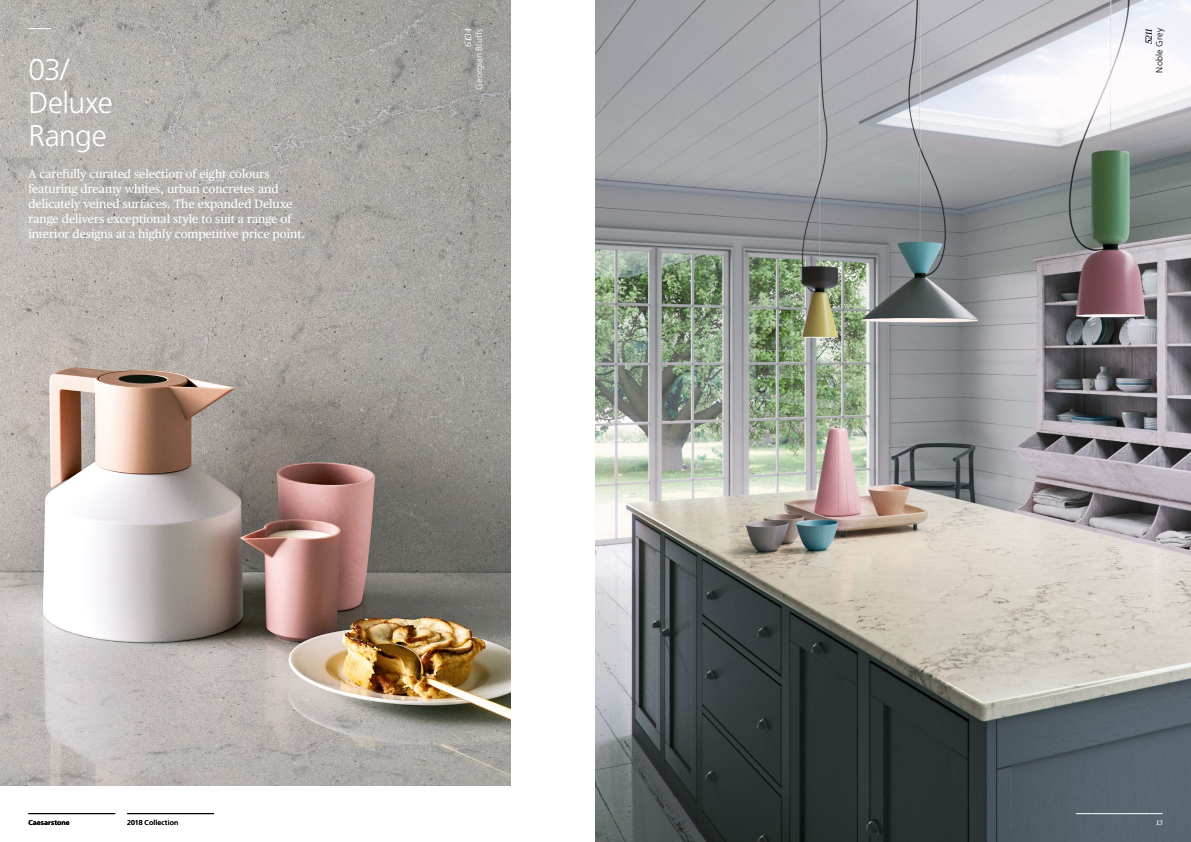
<style>
.page{position:relative;width:1191px;height:842px;background:#fff}
.page>*{position:absolute;margin:0;border:0;box-sizing:border-box;transform-origin:0 0}
.t1{font:300 30px/33px "Frutiger LT Std";letter-spacing:-.015em;color:#fff}
.t2{font:12px/15px "Publico Text";color:#fff}
.t3{font:300 9px "Frutiger LT Std";letter-spacing:.015em;color:#fff}
.t4{font:300 9px "Frutiger LT Std";letter-spacing:.015em;color:#000}
.t5{font:italic 9px "Publico Text";color:#fff}
.t6{font:italic 9px "Publico Text";color:#000}
.t7{font:7px "Frutiger LT Std";letter-spacing:.015em;color:#000}
.t8{font:700 7px "Frutiger LT Std";letter-spacing:.02em;color:#000}
.t9{font:italic 7px "Publico Text";color:#fff}
</style>
<div class="page">
<img style="left:0;top:0;width:510px;height:785px">
<svg style="left:28px;top:28px;width:23px;height:1px"></svg>
<img style="left:595px;top:0;width:596px;height:842px">
<hr style="left:1075px;top:813px;width:87px;height:1px;background:#fff">
<hr style="left:127px;top:813px;width:87px;height:1px;background:#000">
<hr style="left:28px;top:813px;width:87px;height:1px;background:#000">
<h1 class="t1" style="left:28px;top:53px;width:86px">03/<br>Deluxe<br>Range</h1>
<p class="t2" style="left:28px;top:166px;width:278px">A carefully curated selection of eight colours featuring dreamy whites, urban concretes and delicately veined surfaces. The expanded Deluxe range delivers exceptional style to suit a range of interior designs at a highly competitive price point.</p>
<p class="t5" style="left:461px;top:47px;width:20px;rotate:-90deg">6134</p>
<p class="t3" style="left:474px;top:90px;width:63px;rotate:-90deg">Georgian Bluffs</p>
<p class="t6" style="left:1141px;top:44px;width:17px;rotate:-90deg">5211</p>
<p class="t4" style="left:1154px;top:73px;width:46px;rotate:-90deg">Noble Grey</p>
<p class="t8" style="left:28px;top:818px;width:43px">Caesarstone</p>
<p class="t7" style="left:127px;top:818px;width:53px">2018 Collection</p>
<p class="t9" style="left:1156px;top:817px;width:8px">13</p>
</div>
